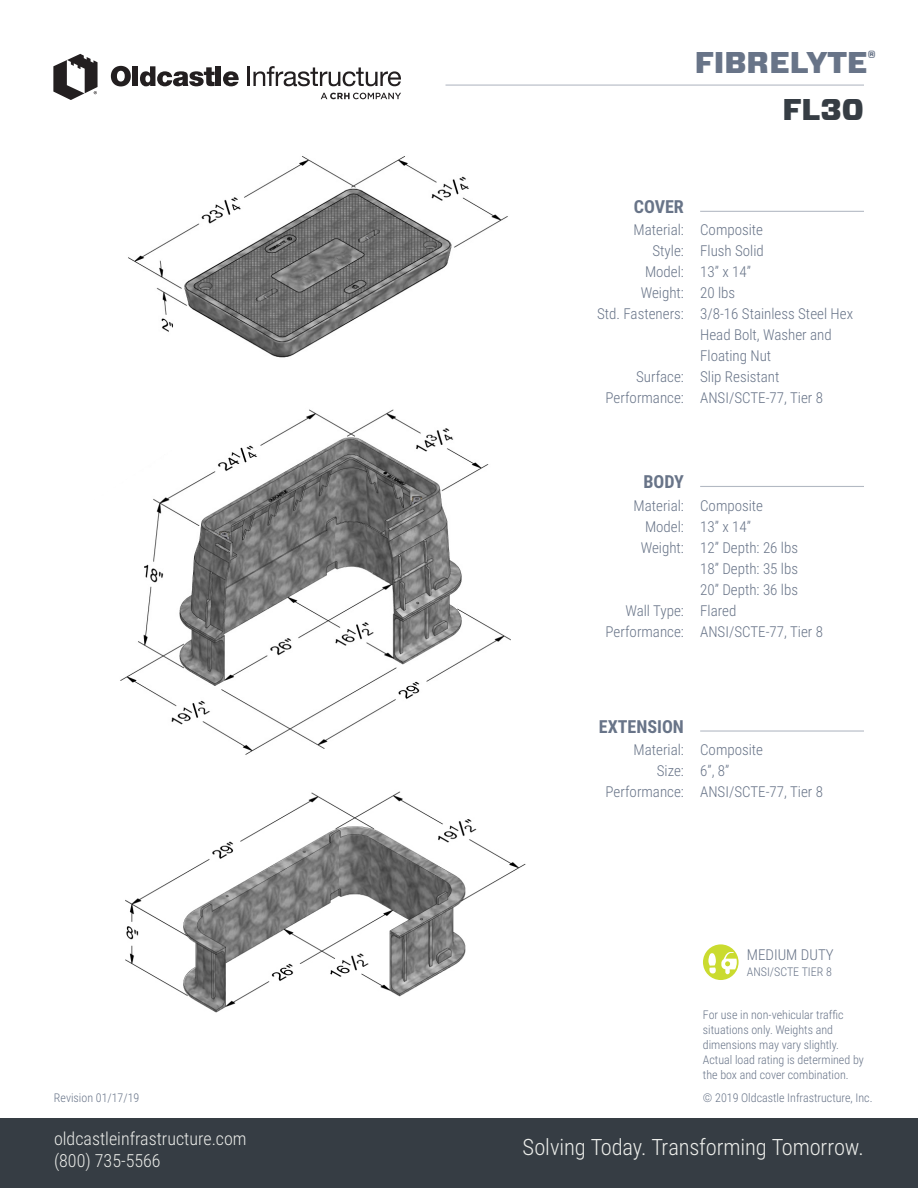
<style>
.page{position:relative;width:918px;height:1188px;background:#fff}
.page>*{position:absolute;margin:0;border:0;box-sizing:border-box;transform-origin:0 0}
.t1{font:900 30px "Forza";color:#687488}
.t2{font:900 30px "Forza";color:#363d44}
.Heading_3_-_18pt_-_G{font:300 22.5px "Roboto Condensed";letter-spacing:-.005em;color:#ecedea}
.t3{font:300 18px "Roboto Condensed";color:#ecedea}
.t4{font:700 18px "Roboto Condensed";color:#687488}
.t5{font:300 15px/21px "Roboto Condensed";color:#687488}
.t6{font:300 12px/15px "Roboto Condensed";color:#687488}
</style>
<div class="page">
<img style="left:120px;top:409px;width:391px;height:346px">
<img style="left:128px;top:156px;width:380px;height:202px">
<img style="left:125px;top:791px;width:401px;height:222px">
<div style="left:0;top:1119px;width:918px;height:69px;background:#363d44"></div>
<div style="left:703px;top:944px;width:36px;height:36px;background:#cadb2f;border-radius:50%"></div>
<svg style="left:708px;top:952px;width:29px;height:22px"></svg>
<svg style="left:111px;top:66px;width:20px;height:20px"></svg>
<div style="left:133px;top:66px;width:5px;height:20px;background:#231f20"></div>
<svg style="left:140px;top:66px;width:75px;height:20px"></svg>
<div style="left:216px;top:66px;width:5px;height:20px;background:#231f20"></div>
<svg style="left:223px;top:71px;width:16px;height:15px"></svg>
<hr style="left:247px;top:66px;width:3px;height:20px;background:#231f20">
<svg style="left:253px;top:66px;width:148px;height:20px"></svg>
<svg style="left:53px;top:54px;width:45px;height:46px"></svg>
<svg style="left:321px;top:93px;width:80px;height:6px"></svg>
<hr style="left:446px;top:85px;width:418px;height:1px;background:#687488">
<hr style="left:700px;top:211px;width:164px;height:1px;background:#687488">
<hr style="left:700px;top:486px;width:164px;height:1px;background:#687488">
<hr style="left:700px;top:730px;width:164px;height:2px;background:#687488">
<p class="t1" style="left:695px;top:42px;width:183px">FIBRELYTE<sup>®</sup></p>
<p class="t2" style="left:782px;top:90px;width:83px">FL30</p>
<p class="t4" style="left:634px;top:194px;width:52px">COVER</p>
<p class="t5" style="left:634px;top:219px;width:52px">Material:</p>
<p class="t5" style="left:653px;top:240px;width:33px">Style:</p>
<p class="t5" style="left:645px;top:261px;width:40px">Model:</p>
<p class="t5" style="left:641px;top:282px;width:45px">Weight:</p>
<p class="t5" style="left:597px;top:303px;width:88px">Std. Fasteners:</p>
<p class="t5" style="left:636px;top:366px;width:49px">Surface:</p>
<p class="t5" style="left:606px;top:387px;width:80px">Performance:</p>
<p class="t5" style="left:700px;top:219px;width:64px">Composite</p>
<p class="t5" style="left:700px;top:240px;width:65px">Flush Solid</p>
<p class="t5" style="left:700px;top:261px;width:52px">13” x 14”</p>
<p class="t5" style="left:700px;top:282px;width:37px">20 lbs</p>
<p class="t5" style="left:700px;top:303px;width:154px">3/8-16 Stainless Steel Hex<br>Head Bolt, Washer and<br>Floating Nut</p>
<p class="t5" style="left:700px;top:366px;width:81px">Slip Resistant</p>
<p class="t5" style="left:700px;top:387px;width:124px">ANSI/SCTE-77, Tier 8</p>
<p class="t4" style="left:643px;top:469px;width:42px">BODY</p>
<p class="t5" style="left:634px;top:494px;width:52px">Material:</p>
<p class="t5" style="left:645px;top:515px;width:40px">Model:</p>
<p class="t5" style="left:641px;top:536px;width:45px">Weight:</p>
<p class="t5" style="left:625px;top:599px;width:60px">Wall Type:</p>
<p class="t5" style="left:606px;top:620px;width:80px">Performance:</p>
<p class="t5" style="left:700px;top:494px;width:64px">Composite</p>
<p class="t5" style="left:700px;top:515px;width:52px">13” x 14”</p>
<p class="t5" style="left:700px;top:536px;width:99px">12” Depth: 26 lbs</p>
<p class="t5" style="left:700px;top:557px;width:99px">18” Depth: 35 lbs</p>
<p class="t5" style="left:700px;top:578px;width:99px">20” Depth: 36 lbs</p>
<p class="t5" style="left:700px;top:599px;width:38px">Flared</p>
<p class="t5" style="left:700px;top:620px;width:124px">ANSI/SCTE-77, Tier 8</p>
<p class="t4" style="left:599px;top:714px;width:87px">EXTENSION</p>
<p class="t5" style="left:634px;top:739px;width:52px">Material:</p>
<p class="t5" style="left:657px;top:760px;width:29px">Size:</p>
<p class="t5" style="left:606px;top:781px;width:80px">Performance:</p>
<p class="t5" style="left:700px;top:739px;width:64px">Composite</p>
<p class="t5" style="left:700px;top:760px;width:31px">6”, 8”</p>
<p class="t5" style="left:700px;top:781px;width:124px">ANSI/SCTE-77, Tier 8</p>
<p class="t5" style="left:747px;top:943px;width:88px">MEDIUM DUTY</p>
<p class="t6" style="left:747px;top:964px;width:87px">ANSI/SCTE TIER 8</p>
<p class="t6" style="left:703px;top:1007px;width:142px">For use in non-vehicular traffic situations only. Weights and dimensions may vary slightly.</p>
<p class="t6" style="left:703px;top:1052px;width:162px">Actual load rating is determined by the box and cover combination.</p>
<p class="t6" style="left:54px;top:1090px;width:87px">Revision 01/17/19</p>
<p class="t6" style="left:703px;top:1090px;width:171px">© 2019 Oldcastle Infrastructure, Inc.</p>
<p class="t3" style="left:54px;top:1126px;width:194px">oldcastleinfrastructure.com</p>
<p class="t3" style="left:54px;top:1148px;width:108px">(800) 735-5566</p>
<p class="Heading_3_-_18pt_-_G" style="left:523px;top:1132px;width:343px">Solving Today. Transforming Tomorrow.</p>
</div>
